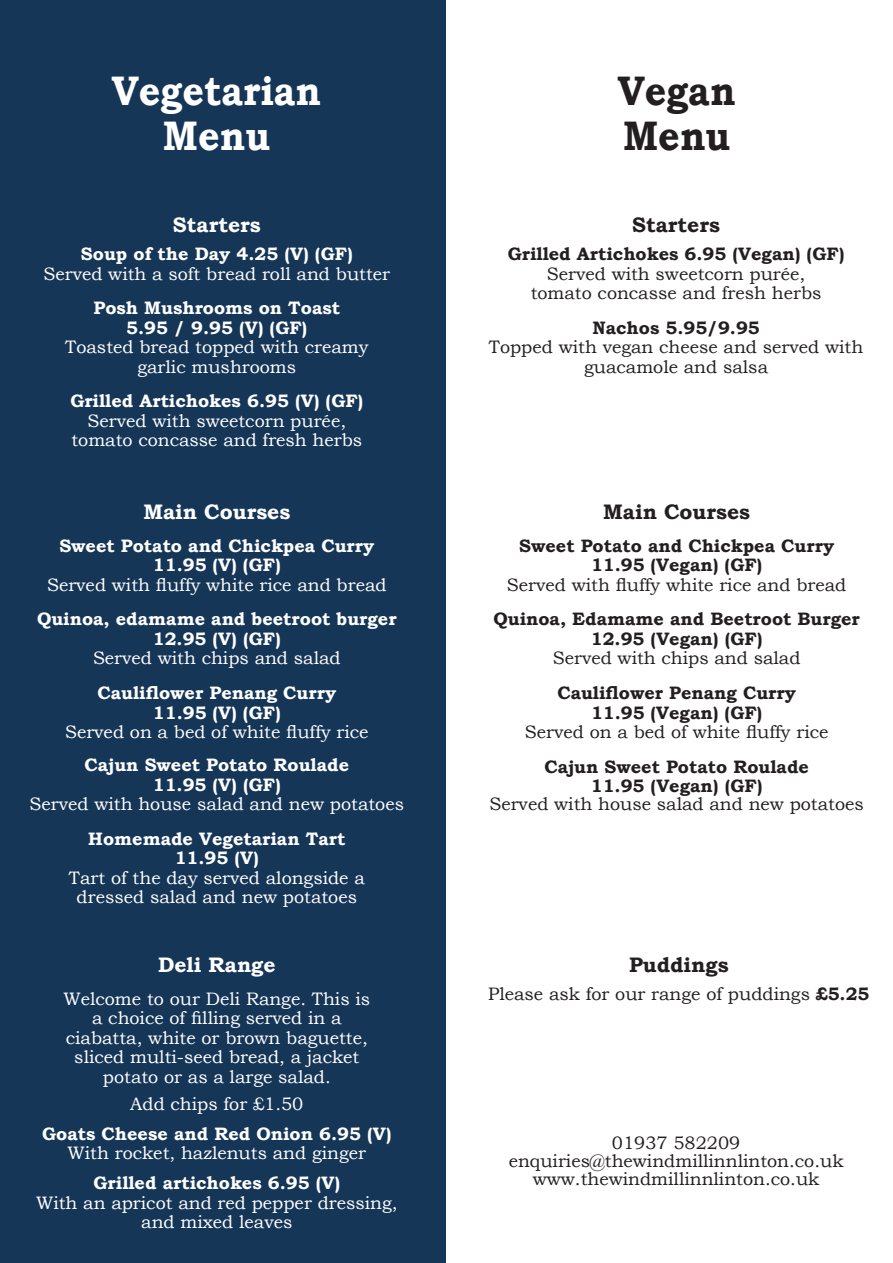
<style>
.page{position:relative;width:893px;height:1263px;background:#fff}
.page>*{position:absolute;margin:0;border:0;box-sizing:border-box;transform-origin:0 0}
.t1{font:700 41.25px "Bookman Old Style";color:#fff;scale:.91 1}
.t2{font:700 41.25px "Bookman Old Style";color:#231f20;scale:.91 1}
.t3{font:700 21px "Bookman Old Style";color:#fff}
.t4{font:700 21px "Bookman Old Style";color:#231f20}
.t5{font:18px/19.5px "Bookman Old Style";color:#fff;text-align:center}
.t6{font:18px/19.5px "Bookman Old Style";color:#231f20;text-align:center}
.t7{font:700 18px/19.5px "Bookman Old Style";color:#fff;text-align:center}
.t8{font:700 18px "Bookman Old Style";color:#231f20}
.s1{font-weight:700}
</style>
<div class="page">
<div style="left:0;top:0;width:446px;height:1263px;background:#163658"></div>
<p class="t1" style="left:112px;top:61px;width:231px">Vegetarian</p>
<p class="t1" style="left:163px;top:106px;width:119px">Menu</p>
<p class="t3" style="left:173px;top:210px;width:89px">Starters</p>
<p class="t7" style="left:81px;top:244px;width:273px">Soup of the Day 4.25 (V) (GF)</p>
<p class="t5" style="left:44px;top:264px;width:348px">Served with a soft bread roll and butter</p>
<p class="t7" style="left:94px;top:298px;width:248px">Posh Mushrooms on Toast</p>
<p class="t7" style="left:126px;top:318px;width:183px">5.95 / 9.95 (V) (GF)</p>
<p class="t5" style="left:65px;top:338px;width:305px">Toasted bread topped with creamy</p>
<p class="t5" style="left:137px;top:357px;width:160px">garlic mushrooms</p>
<p class="t7" style="left:70px;top:391px;width:295px">Grilled Artichokes 6.95 (V) (GF)</p>
<p class="t5" style="left:88px;top:411px;width:260px">Served with sweetcorn purée,</p>
<p class="t5" style="left:71px;top:431px;width:292px">tomato concasse and fresh herbs</p>
<p class="t3" style="left:143px;top:497px;width:148px">Main Courses</p>
<p class="t7" style="left:59px;top:536px;width:316px">Sweet Potato and Chickpea Curry</p>
<p class="t7" style="left:153px;top:555px;width:129px">11.95 (V) (GF)</p>
<p class="t5" style="left:47px;top:575px;width:341px">Served with fluffy white rice and bread</p>
<p class="t7" style="left:37px;top:609px;width:361px">Quinoa, edamame and beetroot burger<br>12.95 (V) (GF)</p>
<p class="t5" style="left:93px;top:649px;width:249px">Served with chips and salad</p>
<p class="t7" style="left:98px;top:683px;width:240px">Cauliflower Penang Curry</p>
<p class="t7" style="left:153px;top:702px;width:129px">11.95 (V) (GF)</p>
<p class="t5" style="left:65px;top:722px;width:305px">Served on a bed of white fluffy rice</p>
<p class="t7" style="left:85px;top:755px;width:266px">Cajun Sweet Potato Roulade</p>
<p class="t7" style="left:153px;top:774px;width:130px">11.95 (V) (GF)</p>
<p class="t5" style="left:30px;top:794px;width:376px">Served with house salad and new potatoes</p>
<p class="t7" style="left:88px;top:828px;width:259px">Homemade Vegetarian Tart</p>
<p class="t7" style="left:175px;top:848px;width:86px">11.95 (V)</p>
<p class="t5" style="left:69px;top:868px;width:297px">Tart of the day served alongside a</p>
<p class="t5" style="left:77px;top:887px;width:282px">dressed salad and new potatoes</p>
<p class="t3" style="left:158px;top:949px;width:119px">Deli Range</p>
<p class="t5" style="left:64px;top:989px;width:308px">Welcome to our Deli Range. This is</p>
<p class="t5" style="left:92px;top:1008px;width:251px">a choice of filling served in a</p>
<p class="t5" style="left:66px;top:1028px;width:304px">ciabatta, white or brown baguette,</p>
<p class="t5" style="left:74px;top:1047px;width:287px">sliced multi-seed bread, a jacket</p>
<p class="t5" style="left:103px;top:1067px;width:229px">potato or as a large salad.</p>
<p class="t5" style="left:130px;top:1094px;width:175px">Add chips for £1.50</p>
<p class="t7" style="left:42px;top:1123px;width:351px">Goats Cheese and Red Onion 6.95 (V)</p>
<p class="t5" style="left:68px;top:1143px;width:300px">With rocket, hazlenuts and ginger</p>
<p class="t7" style="left:94px;top:1173px;width:248px">Grilled artichokes 6.95 (V)</p>
<p class="t5" style="left:36px;top:1193px;width:363px">With an apricot and red pepper dressing, and mixed leaves</p>
<p class="t2" style="left:618px;top:61px;width:131px">Vegan</p>
<p class="t2" style="left:623px;top:106px;width:119px">Menu</p>
<p class="t4" style="left:632px;top:210px;width:89px">Starters</p>
<p class="t8" style="left:508px;top:241px;width:338px">Grilled Artichokes 6.95 (Vegan) (GF)</p>
<p class="t6" style="left:547px;top:264px;width:260px">Served with sweetcorn purée,</p>
<p class="t6" style="left:531px;top:284px;width:292px">tomato concasse and fresh herbs</p>
<p class="t8" style="left:592px;top:315px;width:169px">Nachos 5.95/9.95</p>
<p class="t6" style="left:489px;top:338px;width:376px">Topped with vegan cheese and served with guacamole and salsa</p>
<p class="t4" style="left:603px;top:497px;width:149px">Main Courses</p>
<p class="t8" style="left:519px;top:533px;width:316px">Sweet Potato and Chickpea Curry</p>
<p class="t8" style="left:591px;top:552px;width:173px">11.95 (Vegan) (GF)</p>
<p class="t6" style="left:507px;top:575px;width:341px">Served with fluffy white rice and bread</p>
<p class="t8" style="left:493px;top:606px;width:368px">Quinoa, Edamame and Beetroot Burger</p>
<p class="t8" style="left:591px;top:626px;width:173px">12.95 (Vegan) (GF)</p>
<p class="t6" style="left:553px;top:649px;width:249px">Served with chips and salad</p>
<p class="t8" style="left:557px;top:680px;width:240px">Cauliflower Penang Curry</p>
<p class="t8" style="left:591px;top:699px;width:173px">11.95 (Vegan) (GF)</p>
<p class="t6" style="left:525px;top:722px;width:305px">Served on a bed of white fluffy rice</p>
<p class="t8" style="left:544px;top:753px;width:266px">Cajun Sweet Potato Roulade</p>
<p class="t8" style="left:591px;top:773px;width:173px">11.95 (Vegan) (GF)</p>
<p class="t6" style="left:489px;top:794px;width:376px">Served with house salad and new potatoes</p>
<p class="t4" style="left:629px;top:949px;width:101px">Puddings</p>
<p class="t6" style="left:488px;top:984px;width:383px">Please ask for our range of puddings <span class="s1">£5.25</span></p>
<p class="t6" style="left:612px;top:1133px;width:130px">01937 582209</p>
<p class="t6" style="left:509px;top:1151px;width:336px">enquiries@thewindmillinnlinton.co.uk</p>
<p class="t6" style="left:533px;top:1169px;width:288px">www.thewindmillinnlinton.co.uk</p>
</div>
